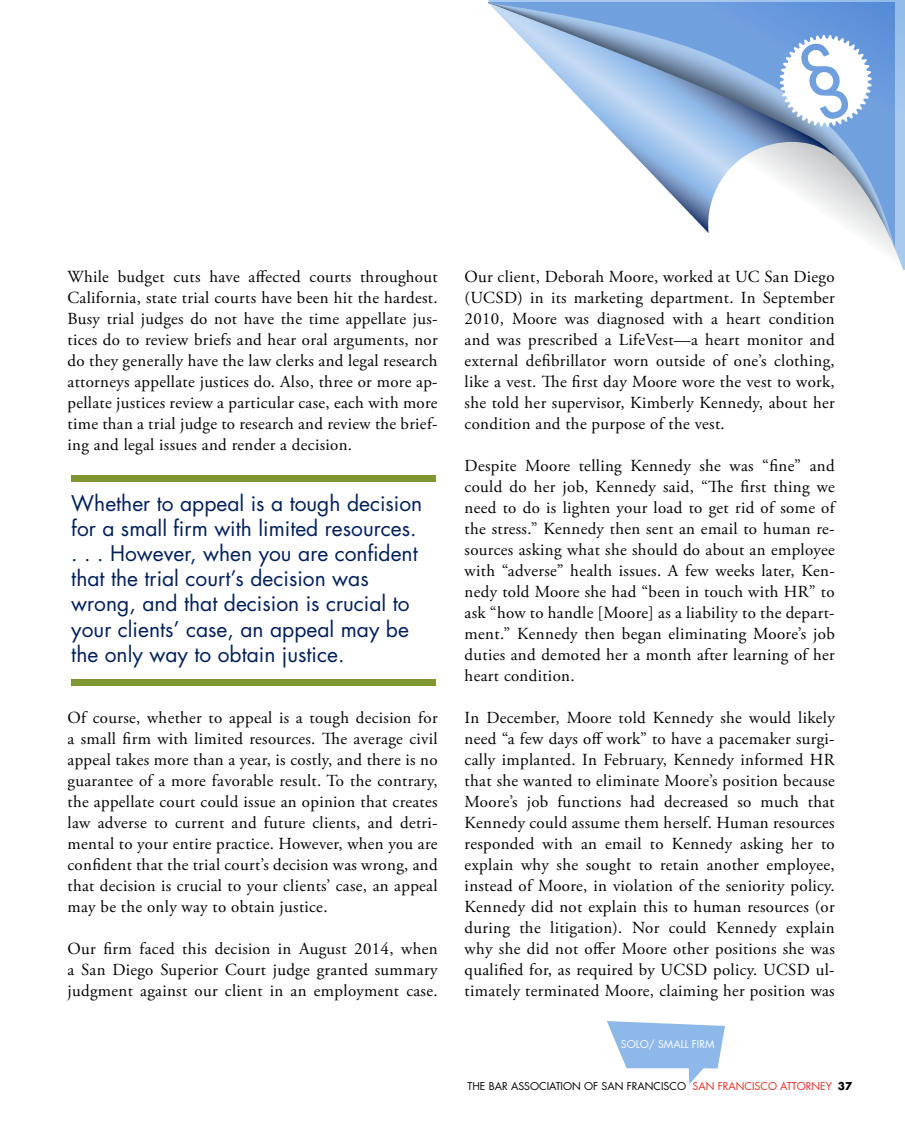
<style>
.page{position:relative;width:905px;height:1134px;background:#fff}
.page>*{position:absolute;margin:0;border:0;box-sizing:border-box;transform-origin:0 0}
.t1{font:21px/25.2px "Futura";color:#001f5b}
.t2{font:16.8px/21px "Adobe Garamond Pro";letter-spacing:.02em;color:#000;text-align:justify}
.t3{font:10.5px "Futura Std";color:#000}
.t4{font:10.5px "Futura";color:#fff}
.s1{font-family:"Futura"}
.s2{color:#e22f22}
.s3{font-weight:700}
</style>
<div class="page">
<svg style="left:607px;top:1021px;width:118px;height:63px"></svg>
<svg style="left:835px;top:3px;width:68px;height:267px"></svg>
<svg style="left:488px;top:3px;width:347px;height:230px"></svg>
<svg style="left:779px;top:35px;width:92px;height:92px"></svg>
<div style="left:71px;top:475px;width:364px;height:7px;background:#7e9731"></div>
<div style="left:72px;top:679px;width:364px;height:7px;background:#7e9731"></div>
<p class="t2" style="left:68px;top:267px;width:371px">While budget cuts have affected courts throughout California, state trial courts have been hit the hardest.<br>Busy trial judges do not have the time appellate jus&shy;tices do to review briefs and hear oral arguments, nor do they generally have the law clerks and legal research attorneys appellate justices do. Also, three or more ap&shy;pellate justices review a particular case, each with more time than a trial judge to research and review the brief&shy;ing and legal issues and render a decision.</p>
<p class="t1" style="left:71px;top:490px;width:352px">Whether to appeal is a tough decision for a small firm with limited resources. . . . However, when you are confident that the trial court’s decision was wrong, and that decision is crucial to your clients’ case, an appeal may be the only way to obtain justice.</p>
<p class="t2" style="left:68px;top:708px;width:371px">Of course, whether to appeal is a tough decision for a small firm with limited resources. The average civil appeal takes more than a year, is costly, and there is no guarantee of a more favorable result. To the contrary, the appellate court could issue an opinion that creates law adverse to current and future clients, and detri&shy;mental to your entire practice. However, when you are confident that the trial court’s decision was wrong, and that decision is crucial to your clients’ case, an appeal may be the only way to obtain justice.</p>
<p class="t2" style="left:68px;top:939px;width:371px">Our firm faced this decision in August 2014, when a San Diego Superior Court judge granted summary judgment against our client in an employment case.</p>
<p class="t2" style="left:464px;top:267px;width:371px">Our client, Deborah Moore, worked at UC San Diego (UCSD) in its marketing department. In September 2010, Moore was diagnosed with a heart condition and was prescribed a LifeVest—a heart monitor and external defibrillator worn outside of one’s clothing, like a vest. The first day Moore wore the vest to work, she told her supervisor, Kimberly Kennedy, about her condition and the purpose of the vest.</p>
<p class="t2" style="left:464px;top:456px;width:371px">Despite Moore telling Kennedy she was “fine” and could do her job, Kennedy said, “The first thing we need to do is lighten your load to get rid of some of the stress.” Kennedy then sent an email to human re&shy;sources asking what she should do about an employee with “adverse” health issues. A few weeks later, Ken&shy;nedy told Moore she had “been in touch with HR” to ask “how to handle [Moore] as a liability to the depart&shy;ment.” Kennedy then began eliminating Moore’s job duties and demoted her a month after learning of her heart condition.</p>
<p class="t2" style="left:464px;top:708px;width:371px">In December, Moore told Kennedy she would likely need “a few days off work” to have a pacemaker surgi&shy;cally implanted. In February, Kennedy informed HR that she wanted to eliminate Moore’s position because Moore’s job functions had decreased so much that Kennedy could assume them herself. Human resources responded with an email to Kennedy asking her to explain why she sought to retain another employee, instead of Moore, in violation of the seniority policy.<br>Kennedy did not explain this to human resources (or during the litigation). Nor could Kennedy explain why she did not offer Moore other positions she was qualified for, as required by UCSD policy. UCSD ul&shy;timately terminated Moore, claiming her position was</p>
<p class="t4" style="left:621px;top:1037px;width:95px">SOLO/ SMALL FIRM</p>
<p class="t3" style="left:467px;top:1079px;width:386px"><span class="s1">T</span>HE BAR ASSOCIATION OF SAN FRANCISCO <span class="s2">SAN FRANCISCO ATTORNEY</span> <span class="s3">37</span></p>
</div>
